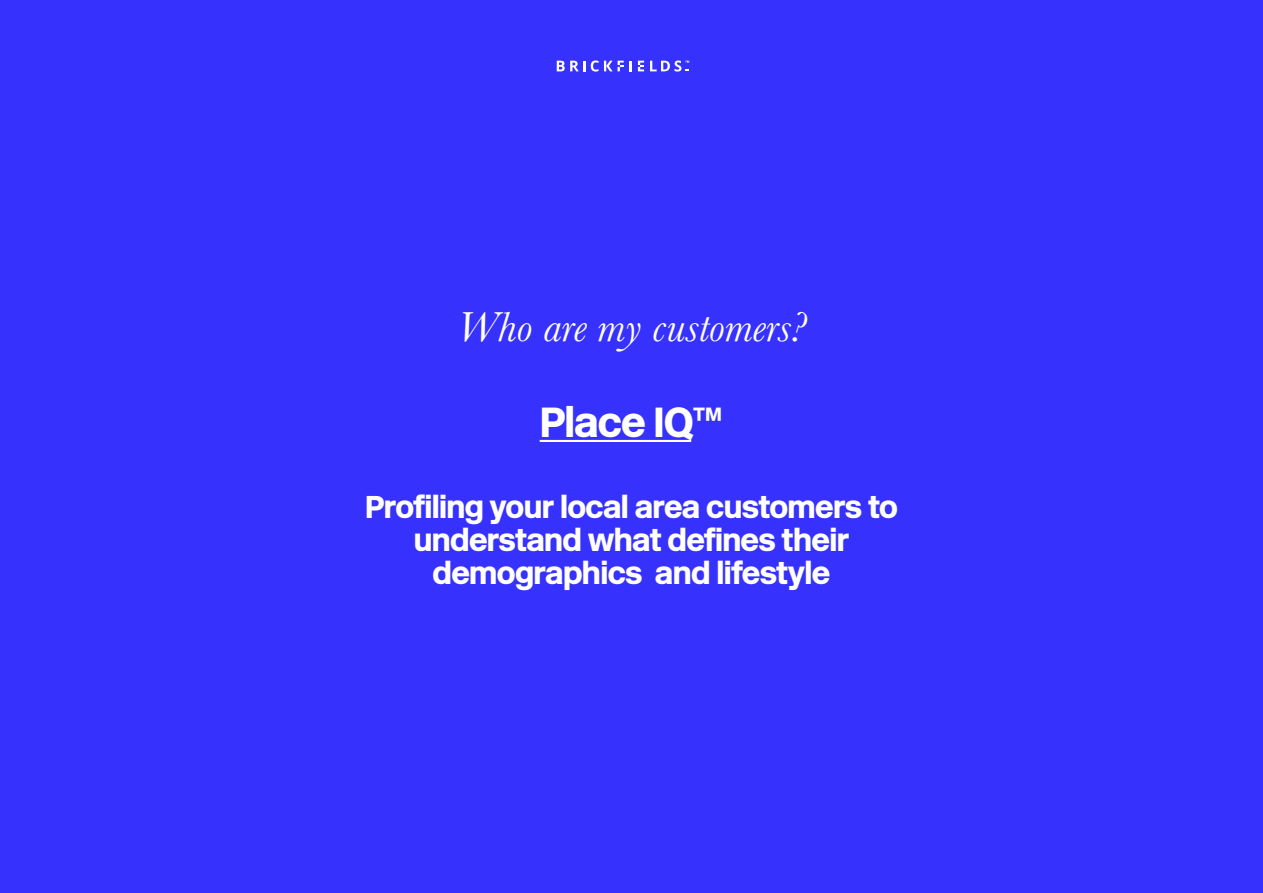
<style>
.page{position:relative;width:1263px;height:893px;background:#3631fd}
.page>*{position:absolute;margin:0;border:0;box-sizing:border-box;transform-origin:0 0}
.t1{font:italic 43.5px "Baskerville";color:#fff}
.t2{font:900 42px "New Rail Alphabet";letter-spacing:-.025em;color:#fff}
.t3{font:900 31.5px/33px "New Rail Alphabet";letter-spacing:-.02em;color:#fff;text-align:center}
</style>
<div class="page">
<hr style="left:540px;top:440px;width:151px;height:2px;background:#fff">
<svg style="left:638px;top:61px;width:6px;height:10px"></svg>
<svg style="left:604px;top:61px;width:28px;height:10px"></svg>
<svg style="left:557px;top:61px;width:41px;height:11px"></svg>
<svg style="left:650px;top:61px;width:39px;height:11px"></svg>
<h1 class="t1" style="left:457px;top:298px;width:350px">Who are my customers?</h1>
<h2 class="t2" style="left:540px;top:393px;width:185px">Place IQ™</h2>
<p class="t3" style="left:365px;top:490px;width:534px">Profiling your local area customers to understand what defines their demographics and lifestyle</p>
</div>
